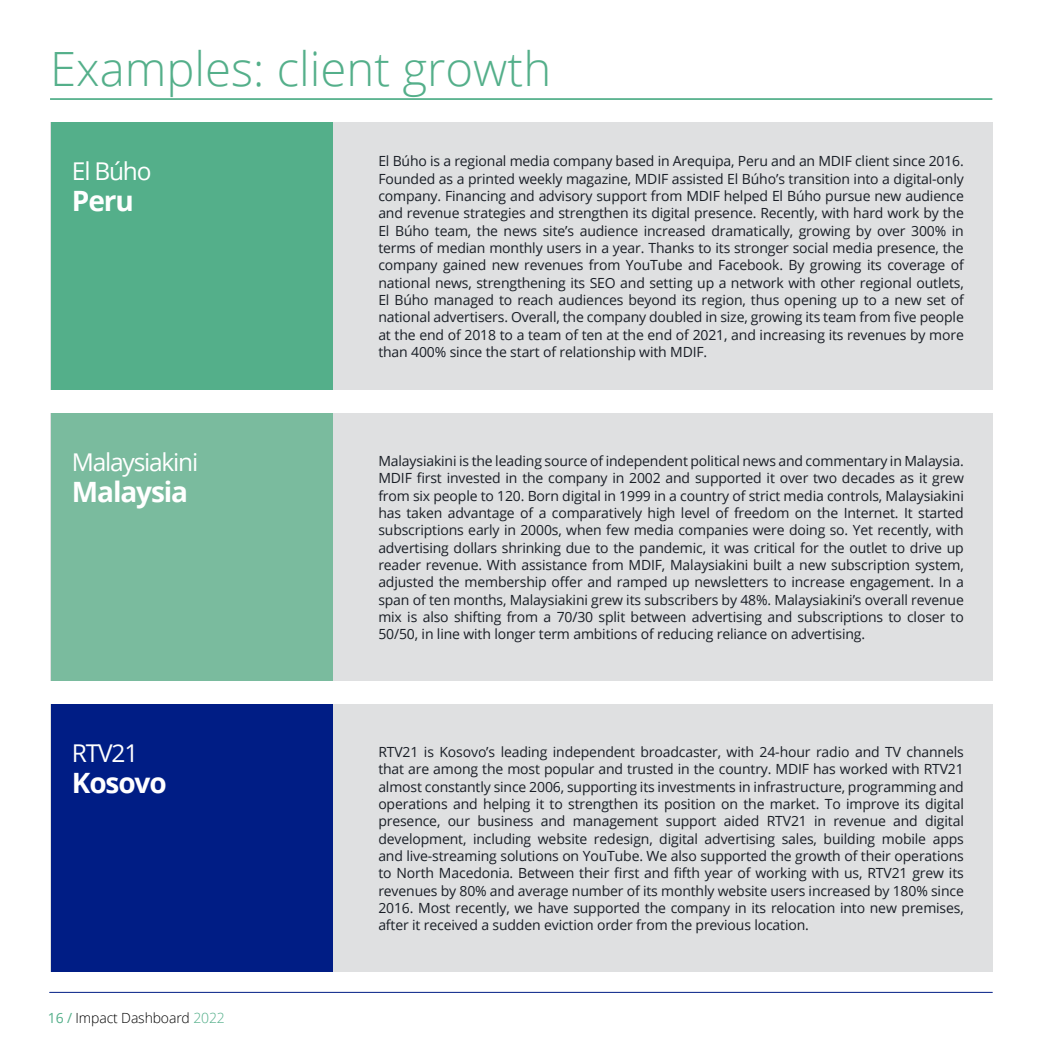
<style>
.page{position:relative;width:1042px;height:1042px;background:#fff}
.page>*{position:absolute;margin:0;border:0;box-sizing:border-box;transform-origin:0 0}
.t1{font:300 47.25px "Open Sans";color:#54af8a}
.t2{font:700 28px "Open Sans";letter-spacing:-.04em;color:#fff}
.t3{font:24.5px "Open Sans";letter-spacing:-.05em;color:#fff}
.t4{font:14px/17.3px "Open Sans";letter-spacing:-.01em;color:#191e26;text-align:justify}
.t5{font:300 14px "Open Sans";letter-spacing:-.01em;color:#000}
.s1{font-weight:400;color:#54af8a}
.s2{color:#54af8a}
</style>
<div class="page">
<hr style="left:50px;top:992px;width:942px;height:1px;background:#001d85">
<hr style="left:50px;top:98px;width:942px;height:2px;background:#54af8a">
<div style="left:51px;top:122px;width:942px;height:268px;background:#dfe0e1"></div>
<div style="left:51px;top:704px;width:942px;height:268px;background:#dfe0e1"></div>
<div style="left:51px;top:413px;width:942px;height:268px;background:#dfe0e1"></div>
<div style="left:51px;top:122px;width:281px;height:268px;background:#54af8a"></div>
<div style="left:51px;top:704px;width:281px;height:268px;background:#001d85"></div>
<div style="left:51px;top:413px;width:281px;height:268px;background:#7abb9e"></div>
<h1 class="t1" style="left:50px;top:36px;width:503px">Examples: client growth</h1>
<h3 class="t3" style="left:72px;top:154px;width:81px">El Búho</h3>
<h2 class="t2" style="left:72px;top:181px;width:63px">Peru</h2>
<p class="t4" style="left:378px;top:152px;width:587px">El Búho is a regional media company based in Arequipa, Peru and an MDIF client since 2016.<br>Founded as a printed weekly magazine, MDIF assisted El Búho’s transition into a digital-only company. Financing and advisory support from MDIF helped El Búho pursue new audience and revenue strategies and strengthen its digital presence. Recently, with hard work by the El Búho team, the news site’s audience increased dramatically, growing by over 300% in terms of median monthly users in a year. Thanks to its stronger social media presence, the company gained new revenues from YouTube and Facebook. By growing its coverage of national news, strengthening its SEO and setting up a network with other regional outlets, El Búho managed to reach audiences beyond its region, thus opening up to a new set of national advertisers. Overall, the company doubled in size, growing its team from five people at the end of 2018 to a team of ten at the end of 2021, and increasing its revenues by more than 400% since the start of relationship with MDIF.</p>
<h3 class="t3" style="left:72px;top:445px;width:128px">Malaysiakini</h3>
<h2 class="t2" style="left:72px;top:472px;width:118px">Malaysia</h2>
<p class="t4" style="left:378px;top:452px;width:587px">Malaysiakini is the leading source of independent political news and commentary in Malaysia.<br>MDIF first invested in the company in 2002 and supported it over two decades as it grew from six people to 120. Born digital in 1999 in a country of strict media controls, Malaysiakini has taken advantage of a comparatively high level of freedom on the Internet. It started subscriptions early in 2000s, when few media companies were doing so. Yet recently, with advertising dollars shrinking due to the pandemic, it was critical for the outlet to drive up reader revenue. With assistance from MDIF, Malaysiakini built a new subscription system, adjusted the membership offer and ramped up newsletters to increase engagement. In a span of ten months, Malaysiakini grew its subscribers by 48%. Malaysiakini’s overall revenue mix is also shifting from a 70/30 split between advertising and subscriptions to closer to 50/50, in line with longer term ambitions of reducing reliance on advertising.</p>
<h3 class="t3" style="left:72px;top:736px;width:68px">RTV21</h3>
<h2 class="t2" style="left:72px;top:763px;width:96px">Kosovo</h2>
<p class="t4" style="left:378px;top:743px;width:587px">RTV21 is Kosovo’s leading independent broadcaster, with 24-hour radio and TV channels that are among the most popular and trusted in the country. MDIF has worked with RTV21 almost constantly since 2006, supporting its investments in infrastructure, programming and operations and helping it to strengthen its position on the market. To improve its digital presence, our business and management support aided RTV21 in revenue and digital development, including website redesign, digital advertising sales, building mobile apps and live-streaming solutions on YouTube. We also supported the growth of their operations to North Macedonia. Between their first and fifth year of working with us, RTV21 grew its revenues by 80% and average number of its monthly website users increased by 180% since 2016. Most recently, we have supported the company in its relocation into new premises, after it received a sudden eviction order from the previous location.</p>
<p class="t5" style="left:48px;top:1008px;width:178px"><span class="s1">16 /</span> Impact Dashboard <span class="s2">2022</span></p>
</div>
